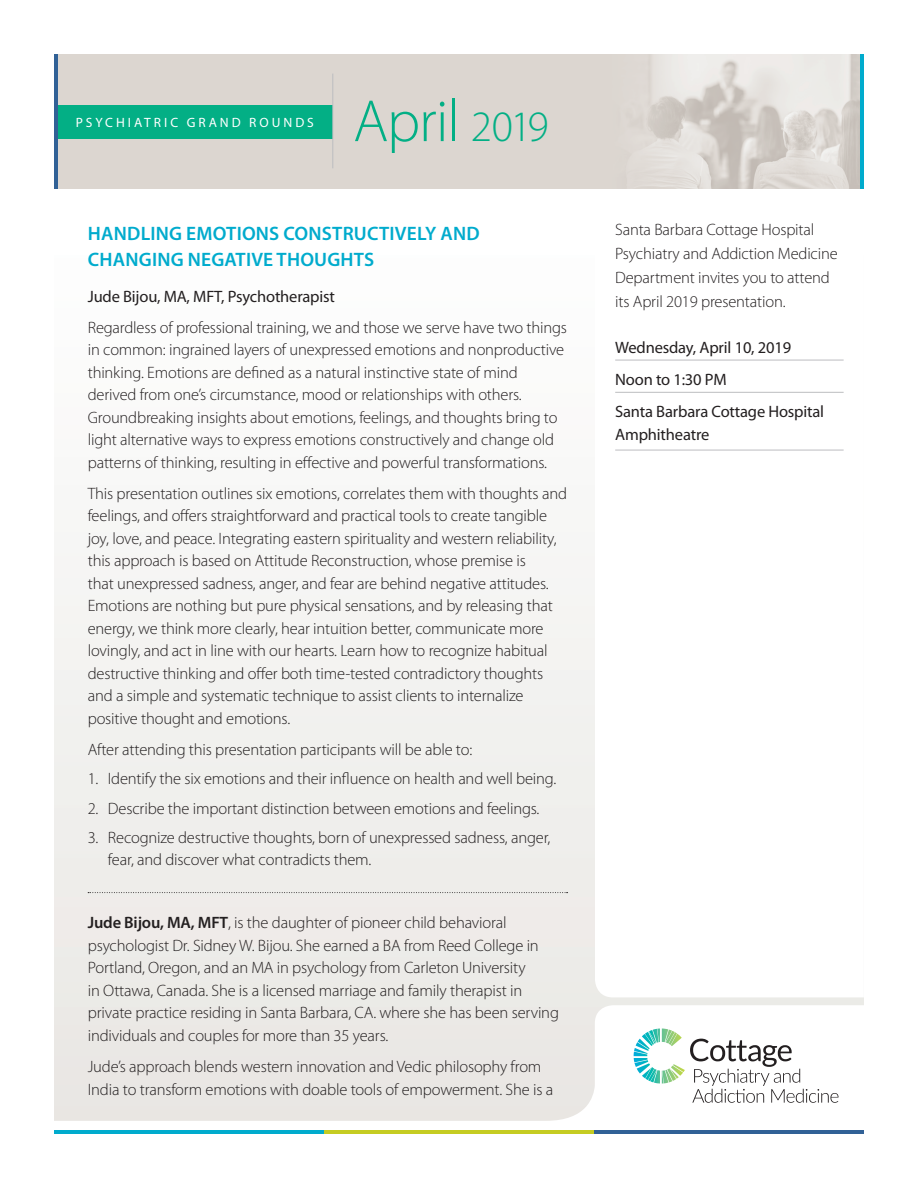
<style>
.page{position:relative;width:918px;height:1188px;background:#fff}
.page>*{position:absolute;margin:0;border:0;box-sizing:border-box;transform-origin:0 0}
.t1{font:300 60px "Myriad Pro";letter-spacing:-.02em;color:#03af85}
.t2{font:600 19.5px/25.5px "Myriad Pro";letter-spacing:.01em;color:#00abcd}
.t3{font:300 16.5px/22.5px "Myriad Pro";letter-spacing:-.01em;color:#231f20}
.t4{font:16.5px/32.2px "Myriad Pro";letter-spacing:-.01em;color:#231f20}
.t5{font:13.5px "Myriad Pro";letter-spacing:.22em;color:#fff}
.s1{font-size:43.5px}
.s2{font-weight:600}
</style>
<div class="page">
<div style="left:54px;top:230px;width:810px;height:904px;background:#f5f4f2"></div>
<svg style="left:54px;top:1005px;width:810px;height:126px;fill:#eae8e5"></svg>
<svg style="left:634px;top:1028px;width:205px;height:75px"></svg>
<hr style="left:54px;top:1131px;width:270px;height:3px;background:#00abcd">
<hr style="left:324px;top:1131px;width:270px;height:3px;background:#c5cc22">
<hr style="left:594px;top:1131px;width:270px;height:3px;background:#316196">
<img style="left:57px;top:54px;width:804px;height:135px">
<div style="left:57px;top:105px;width:275px;height:33px;background:#03af85"></div>
<hr style="left:332px;top:74px;width:1px;height:94px;background:#bcbdc0">
<hr style="left:54px;top:54px;width:3px;height:135px;background:#316196">
<hr style="left:861px;top:54px;width:3px;height:135px;background:#00abcd">
<div style="left:595px;top:230px;width:269px;height:767px;background:#fff"></div>
<hr style="left:615px;top:360px;width:229px;height:1px;background:#bcbdc0">
<hr style="left:615px;top:392px;width:229px;height:1px;background:#bcbdc0">
<hr style="left:615px;top:450px;width:229px;height:1px;background:#bcbdc0">
<svg style="left:88px;top:892px;width:480px;height:1px"></svg>
<p class="t5" style="left:76px;top:115px;width:240px">PSYCHIATRIC GRAND ROUNDS</p>
<h1 class="t1" style="left:353px;top:88px;width:197px">April <span class="s1">2019</span></h1>
<p class="t2" style="left:88px;top:221px;width:393px">HANDLING EMOTIONS CONSTRUCTIVELY AND<br>CHANGING NEGATIVE THOUGHTS</p>
<p class="t4" style="left:88px;top:280px;width:249px">Jude Bijou, MA, MFT, Psychotherapist</p>
<p class="t3" style="left:88px;top:316px;width:481px">Regardless of professional training, we and those we serve have two things in common: ingrained layers of unexpressed emotions and nonproductive thinking. Emotions are defined as a natural instinctive state of mind derived from one’s circumstance, mood or relationships with others.<br>Groundbreaking insights about emotions, feelings, and thoughts bring to light alternative ways to express emotions constructively and change old patterns of thinking, resulting in effective and powerful transformations.</p>
<p class="t3" style="left:88px;top:482px;width:481px">This presentation outlines six emotions, correlates them with thoughts and feelings, and offers straightforward and practical tools to create tangible joy, love, and peace. Integrating eastern spirituality and western reliability, this approach is based on Attitude Reconstruction, whose premise is<br>that unexpressed sadness, anger, and fear are behind negative attitudes.<br>Emotions are nothing but pure physical sensations, and by releasing that energy, we think more clearly, hear intuition better, communicate more lovingly, and act in line with our hearts. Learn how to recognize habitual destructive thinking and offer both time-tested contradictory thoughts and a simple and systematic technique to assist clients to internalize positive thought and emotions.</p>
<p class="t3" style="left:88px;top:739px;width:386px">After attending this presentation participants will be able to:</p>
<p class="t3" style="left:88px;top:768px;width:470px">1. Identify the six emotions and their influence on health and well being.</p>
<p class="t3" style="left:88px;top:797px;width:453px">2. Describe the important distinction between emotions and feelings.</p>
<p class="t3" style="left:108px;top:826px;width:444px;text-indent:-20px">3. Recognize destructive thoughts, born of unexpressed sadness, anger, fear, and discover what contradicts them.</p>
<p class="t3" style="left:88px;top:912px;width:473px"><span class="s2">Jude Bijou, MA, MFT</span>, is the daughter of pioneer child behavioral psychologist Dr. Sidney W. Bijou. She earned a BA from Reed College in Portland, Oregon, and an MA in psychology from Carleton University<br>in Ottawa, Canada. She is a licensed marriage and family therapist in private practice residing in Santa Barbara, CA. where she has been serving individuals and couples for more than 35 years.</p>
<p class="t3" style="left:88px;top:1056px;width:467px">Jude’s approach blends western innovation and Vedic philosophy from<br>India to transform emotions with doable tools of empowerment. She is a</p>
<p class="t3" style="left:615px;top:218px;width:224px;line-height:24px">Santa Barbara Cottage Hospital<br>Psychiatry and Addiction Medicine<br>Department invites you to attend its April 2019 presentation.</p>
<p class="t4" style="left:615px;top:332px;width:210px">Wednesday, April 10, 2019<br>Noon to 1:30 PM<br>Santa Barbara Cottage Hospital</p>
<p class="t4" style="left:615px;top:419px;width:96px">Amphitheatre</p>
</div>
